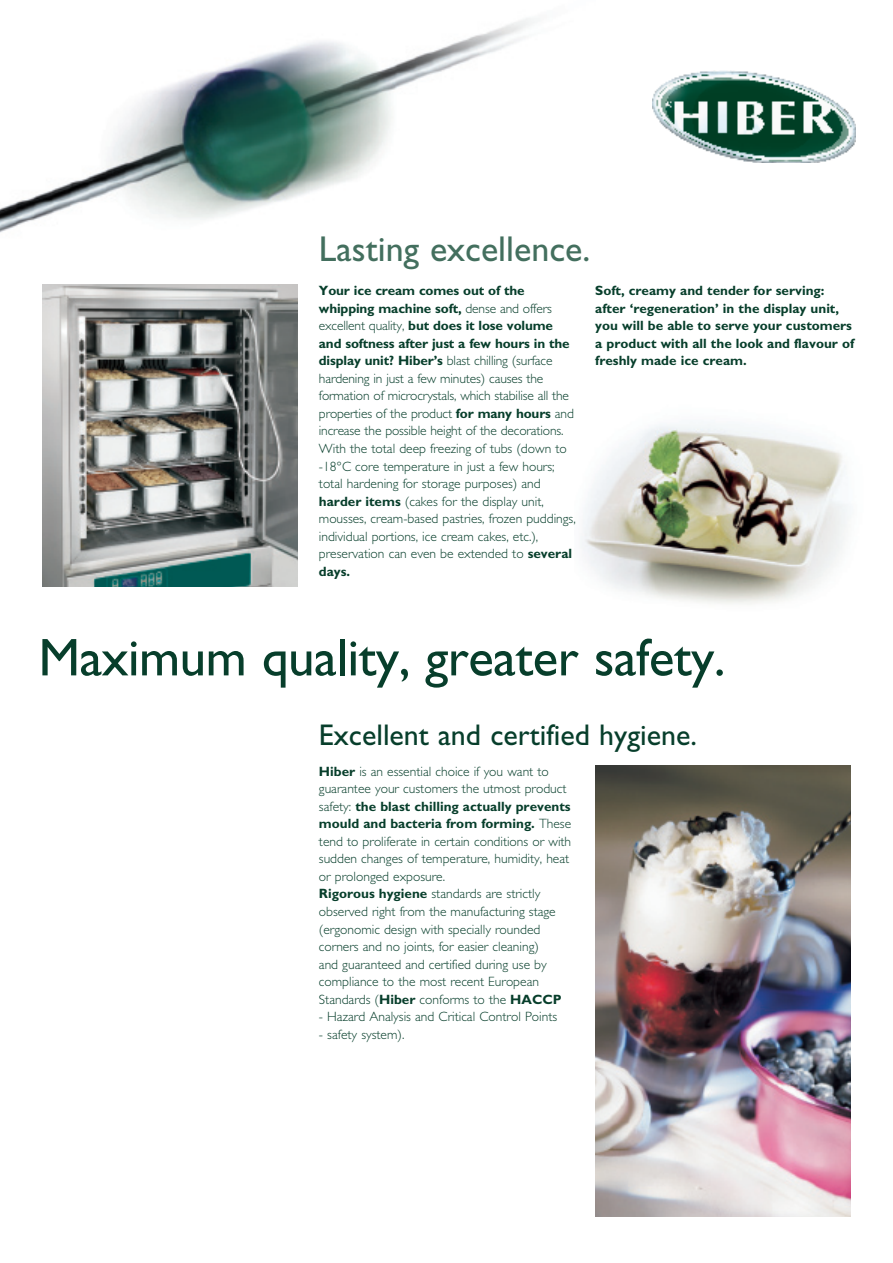
<style>
.page{position:relative;width:893px;height:1263px;background:#fff}
.page>*{position:absolute;margin:0;border:0;box-sizing:border-box;transform-origin:0 0}
.Normale{font:53.25px "Gill Sans";letter-spacing:-.01em;color:#073e2b}
._02_Massimo{font:36px "Gill Sans";color:#436f5e}
.Normale-2{font:30px "Gill Sans";color:#073e2b}
._05_Testo_Sotto{font:300 13.5px/17.5px "Gill Sans";color:#073e2b}
._05_Testo_Sotto-2{font:700 13.5px/17.5px "Gill Sans";color:#073e2b}
.s1{font-weight:700}
</style>
<div class="page">
<img style="left:653px;top:71px;width:203px;height:92px">
<img style="left:595px;top:765px;width:255px;height:451px">
<img style="left:43px;top:285px;width:255px;height:302px">
<img style="left:581px;top:424px;width:268px;height:180px">
<img style="left:0;top:18px;width:535px;height:215px">
<p class="_02_Massimo" style="left:319px;top:228px;width:273px">Lasting excellence.</p>
<p class="_05_Testo_Sotto" style="left:319px;top:282px;width:256px"><span class="s1">Your ice cream comes out of the whipping machine soft,</span> dense and offers excellent quality, <span class="s1">but does it lose volume and softness after just a few hours in the display unit? Hiber’s</span> blast chilling (surface hardening in just a few minutes) causes the formation of microcrystals, which stabilise all the properties of the product <span class="s1">for many hours</span> and increase the possible height of the decorations.</p>
<p class="_05_Testo_Sotto" style="left:319px;top:440px;width:258px">With the total deep freezing of tubs (down to -18°C core temperature in just a few hours; total hardening for storage purposes) and <span class="s1">harder items</span> (cakes for the display unit, mousses, cream-based pastries, frozen puddings, individual portions, ice cream cakes, etc.), preservation can even be extended to <span class="s1">several days.</span></p>
<p class="_05_Testo_Sotto-2" style="left:595px;top:282px;width:260px">Soft, creamy and tender for serving: after ‘regeneration’ in the display unit, you will be able to serve your customers a product with all the look and flavour of freshly made ice cream.</p>
<p class="Normale" style="left:39px;top:627px;width:688px">Maximum quality, greater safety.</p>
<p class="Normale-2" style="left:319px;top:718px;width:380px">Excellent and certified hygiene.</p>
<p class="_05_Testo_Sotto" style="left:319px;top:762px;width:254px"><span class="s1">Hiber</span> is an essential choice if you want to guarantee your customers the utmost product safety: <span class="s1">the blast chilling actually prevents mould and bacteria from forming.</span> These tend to proliferate in certain conditions or with sudden changes of temperature, humidity, heat or prolonged exposure.</p>
<p class="_05_Testo_Sotto" style="left:319px;top:885px;width:244px"><span class="s1">Rigorous hygiene</span> standards are strictly observed right from the manufacturing stage (ergonomic design with specially rounded corners and no joints, for easier cleaning)<br>and guaranteed and certified during use by compliance to the most recent European Standards (<span class="s1">Hiber</span> conforms to the <span class="s1">HACCP</span></p>
<p class="_05_Testo_Sotto" style="left:319px;top:1008px;width:240px">- Hazard Analysis and Critical Control Points</p>
<p class="_05_Testo_Sotto" style="left:319px;top:1026px;width:87px">- safety system).</p>
</div>
